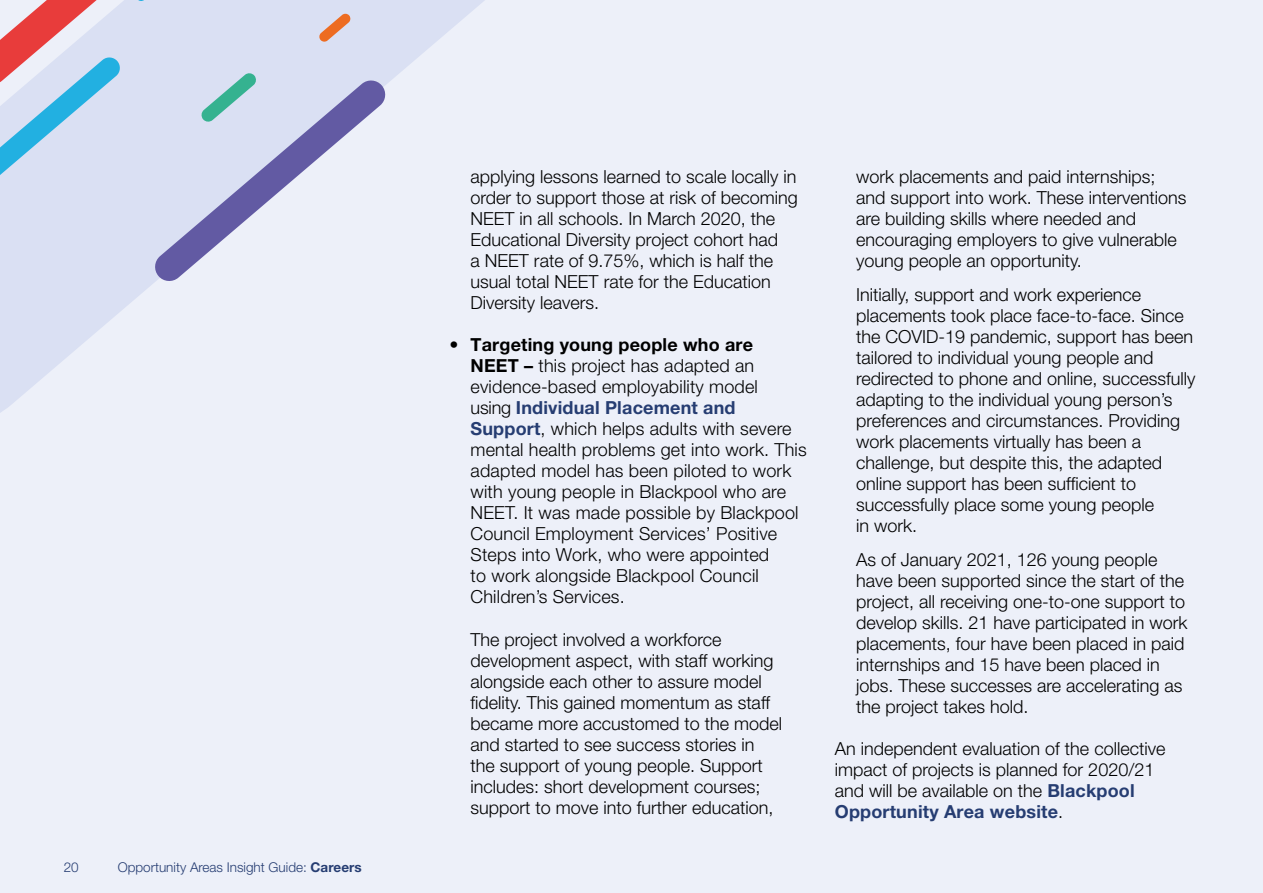
<style>
.page{position:relative;width:1263px;height:893px;background:#edf0f9}
.page>*{position:absolute;margin:0;border:0;box-sizing:border-box;transform-origin:0 0}
.Body_indented_12_14{font:300 18px/21px "Helvetica Neue LT Pro";color:#000}
.Bullets_12_14_light{font:300 18px/21px "Helvetica Neue LT Pro";letter-spacing:.01em;color:#000}
.Body_12_14_light__5a{font:300 18px/21px "Helvetica Neue LT Pro";color:#000}
.t1{font:300 13.5px "Helvetica Neue LT Pro";color:#263d72}
.s1{font-weight:700}
.s2{font-weight:700;color:#263d72}
</style>
<div class="page">
<svg style="left:0;top:0;width:485px;height:413px"></svg>
<svg style="left:319px;top:13px;width:32px;height:29px"></svg>
<svg style="left:0;top:0;width:156px;height:186px;background:#c9cbde"></svg>
<svg style="left:201px;top:72px;width:56px;height:7px"></svg>
<svg style="left:153px;top:79px;width:234px;height:204px"></svg>
<p class="t1" style="left:64px;top:859px;width:17px">20</p>
<p class="t1" style="left:118px;top:859px;width:245px">Opportunity Areas Insight Guide: <span class="s1">Careers</span></p>
<p class="Body_indented_12_14" style="left:471px;top:166px;width:329px">applying lessons learned to scale locally in order to support those at risk of becoming NEET in all schools. In March 2020, the Educational Diversity project cohort had<br>a NEET rate of 9.75%, which is half the usual total NEET rate for the Education Diversity leavers.</p>
<p class="Bullets_12_14_light" style="left:471px;top:334px;width:338px;text-indent:-21px">• <span class="s1">Targeting young people who are<br>NEET –</span> this project has adapted an evidence‑based employability model<br>using <span class="s2">Individual Placement and Support</span>, which helps adults with severe mental health problems get into work. This adapted model has been piloted to work with young people in Blackpool who are NEET. It was made possible by Blackpool Council Employment Services’ Positive Steps into Work, who were appointed<br>to work alongside Blackpool Council Children’s Services.</p>
<p class="Body_indented_12_14" style="left:471px;top:628px;width:313px">The project involved a workforce development aspect, with staff working alongside each other to assure model fidelity. This gained momentum as staff became more accustomed to the model and started to see success stories in the support of young people. Support includes: short development courses; support to move into further education,</p>
<p class="Body_indented_12_14" style="left:856px;top:166px;width:332px">work placements and paid internships; and support into work. These interventions are building skills where needed and encouraging employers to give vulnerable young people an opportunity.</p>
<p class="Body_indented_12_14" style="left:856px;top:284px;width:341px">Initially, support and work experience placements took place face-to-face. Since the COVID-19 pandemic, support has been tailored to individual young people and redirected to phone and online, successfully adapting to the individual young person’s preferences and circumstances. Providing work placements virtually has been a challenge, but despite this, the adapted online support has been sufficient to successfully place some young people<br>in work.</p>
<p class="Body_indented_12_14" style="left:856px;top:548px;width:333px">As of January 2021, 126 young people have been supported since the start of the project, all receiving one-to-one support to develop skills. 21 have participated in work placements, four have been placed in paid internships and 15 have been placed in jobs. These successes are accelerating as the project takes hold.</p>
<p class="Body_12_14_light__5a" style="left:835px;top:738px;width:332px">An independent evaluation of the collective impact of projects is planned for 2020/21 and will be available on the <span class="s2">Blackpool Opportunity Area website</span>.</p>
</div>
